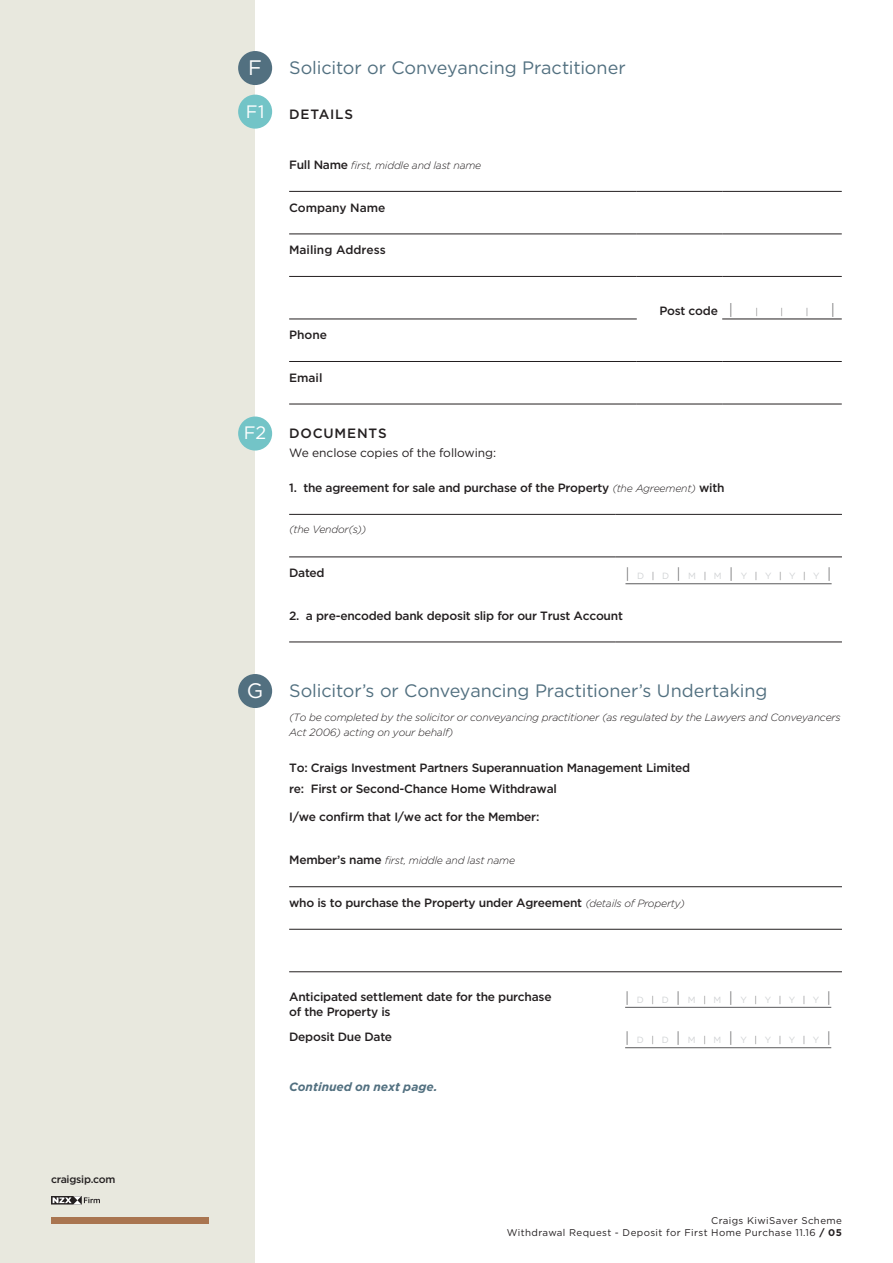
<style>
.page{position:relative;width:893px;height:1263px;background:#fff}
.page>*{position:absolute;margin:0;border:0;box-sizing:border-box;transform-origin:0 0}
.t1{font:21px "Gotham";color:#fff}
.t2{font:18px "Gotham";letter-spacing:-.005em;color:#527080}
.t3{font:18px "Gotham";color:#fff}
.t4{font:300 15px "Gotham";color:#5a5a5c}
.t5{font:500 13.5px "Gotham";letter-spacing:.06em;color:#231f20}
.t6{font:500 12px/21.3px "Gotham";letter-spacing:-.02em;color:#231f20}
.t7{font:12px "Gotham";letter-spacing:-.005em;color:#231f20}
.t8{font:500 12px "Gotham";color:#231f20}
.t9{font:italic 700 12px "Gotham";color:#527080}
.t10{font:italic 300 10.5px/15px "Gotham";letter-spacing:-.02em;color:#231f20}
.t11{font:500 10.5px "Gotham";letter-spacing:-.02em;color:#231f20}
.t12{font:9.75px/12px "Gotham";letter-spacing:.04em;color:#231f20;text-align:right}
.t13{font:9px "Gotham";color:#d1d3d5}
.t14{font:300 9px "Gotham";color:#5a5a5c}
.s1{font-weight:500;font-style:normal;font-size:12px}
.s2{font-weight:300;font-size:15px;color:#5a5a5c}
.s3{font-weight:300;font-style:italic;font-size:10.5px}
.s4{font-weight:300;font-size:14.7px;color:#5a5a5c}
.s5{font-weight:300;color:#5a5a5c}
.s6{font-weight:700}
</style>
<div class="page">
<div style="left:0;top:0;width:255px;height:1263px;background:#e8e8de"></div>
<div style="left:51px;top:1218px;width:157px;height:6px;background:#a97550"></div>
<svg style="left:51px;top:1196px;width:49px;height:8px"></svg>
<svg style="left:289px;top:190px;width:553px;height:214px"></svg>
<hr style="left:289px;top:191px;width:348px;height:1px;background:#231f20">
<hr style="left:637px;top:191px;width:85px;height:1px;background:#231f20">
<hr style="left:722px;top:191px;width:120px;height:1px;background:#231f20">
<hr style="left:289px;top:234px;width:348px;height:1px;background:#231f20">
<hr style="left:637px;top:234px;width:85px;height:1px;background:#231f20">
<hr style="left:722px;top:234px;width:120px;height:1px;background:#231f20">
<hr style="left:289px;top:276px;width:348px;height:1px;background:#231f20">
<hr style="left:637px;top:276px;width:85px;height:1px;background:#231f20">
<hr style="left:722px;top:276px;width:120px;height:1px;background:#231f20">
<hr style="left:289px;top:319px;width:348px;height:1px;background:#231f20">
<hr style="left:722px;top:319px;width:120px;height:1px;background:#231f20">
<hr style="left:289px;top:361px;width:348px;height:1px;background:#231f20">
<hr style="left:637px;top:361px;width:85px;height:1px;background:#231f20">
<hr style="left:722px;top:361px;width:120px;height:1px;background:#231f20">
<hr style="left:289px;top:404px;width:348px;height:1px;background:#231f20">
<hr style="left:637px;top:404px;width:85px;height:1px;background:#231f20">
<hr style="left:722px;top:404px;width:120px;height:1px;background:#231f20">
<svg style="left:289px;top:513px;width:553px;height:129px"></svg>
<hr style="left:289px;top:514px;width:326px;height:1px;background:#231f20">
<hr style="left:615px;top:514px;width:227px;height:1px;background:#231f20">
<hr style="left:289px;top:557px;width:326px;height:1px;background:#231f20">
<hr style="left:615px;top:557px;width:227px;height:1px;background:#231f20">
<hr style="left:289px;top:642px;width:326px;height:1px;background:#231f20">
<hr style="left:615px;top:642px;width:227px;height:1px;background:#231f20">
<hr style="left:625px;top:583px;width:207px;height:1px;background:#5a5a5c">
<svg style="left:289px;top:887px;width:553px;height:42px"></svg>
<hr style="left:289px;top:886px;width:553px;height:1px;background:#231f20">
<hr style="left:289px;top:929px;width:553px;height:1px;background:#231f20">
<hr style="left:289px;top:971px;width:553px;height:1px;background:#231f20">
<svg style="left:625px;top:1006px;width:207px;height:43px"></svg>
<hr style="left:625px;top:1007px;width:206px;height:1px;background:#5a5a5c">
<hr style="left:625px;top:1047px;width:206px;height:1px;background:#5a5a5c">
<div style="left:238px;top:51px;width:34px;height:34px;background:#527080;border-radius:50%"></div>
<div style="left:238px;top:95px;width:34px;height:34px;background:#73c4c7;border-radius:50%"></div>
<div style="left:238px;top:416px;width:34px;height:34px;background:#73c4c7;border-radius:50%"></div>
<div style="left:238px;top:674px;width:34px;height:34px;background:#527080;border-radius:50%"></div>
<p class="t11" style="left:51px;top:1172px;width:66px">craigsip.com</p>
<h1 class="t1" style="left:248px;top:54px;width:15px">F</h1>
<h2 class="t3" style="left:246px;top:100px;width:20px">F1</h2>
<h2 class="t3" style="left:244px;top:421px;width:24px">F2</h2>
<h2 class="t2" style="left:289px;top:56px;width:338px">Solicitor or Conveyancing Practitioner</h2>
<p class="t5" style="left:289px;top:105px;width:65px">DETAILS</p>
<p class="t10" style="left:289px;top:158px;width:194px"><span class="s1">Full Name</span> first, middle and last name</p>
<p class="t8" style="left:289px;top:200px;width:98px">Company Name</p>
<p class="t8" style="left:289px;top:242px;width:98px">Mailing Address</p>
<p class="t6" style="left:289px;top:324px;width:40px">Phone</p>
<p class="t6" style="left:289px;top:367px;width:35px">Email</p>
<p class="t6" style="left:659px;top:300px;width:75px">Post code <span class="s2">|</span></p>
<p class="t14" style="left:756px;top:306px;width:4px">|</p>
<p class="t14" style="left:781px;top:306px;width:4px">|</p>
<p class="t14" style="left:806px;top:306px;width:4px">|</p>
<p class="t4" style="left:831px;top:300px;width:6px">|</p>
<p class="t5" style="left:289px;top:424px;width:99px">DOCUMENTS</p>
<p class="t7" style="left:289px;top:445px;width:208px">We enclose copies of the following:</p>
<p class="t6" style="left:289px;top:477px;width:437px">1. the agreement for sale and purchase of the Property <span class="s3">(the Agreement)</span> with</p>
<p class="t10" style="left:289px;top:522px;width:79px">(the Vendor(s))</p>
<p class="t6" style="left:289px;top:562px;width:37px">Dated</p>
<p class="t13" style="left:626px;top:570px;width:207px"><span class="s4">|</span> D <span class="s5">|</span> D <span class="s4">|</span> M <span class="s5">|</span> M <span class="s4">|</span> Y <span class="s5">|</span> Y <span class="s5">|</span> Y <span class="s5">|</span> Y <span class="s4">|</span></p>
<p class="t6" style="left:289px;top:605px;width:335px">2. a pre-encoded bank deposit slip for our Trust Account</p>
<h1 class="t1" style="left:247px;top:677px;width:18px">G</h1>
<h2 class="t2" style="left:289px;top:679px;width:480px">Solicitor’s or Conveyancing Practitioner’s Undertaking</h2>
<p class="t10" style="left:289px;top:709px;width:553px">(To be completed by the solicitor or conveyancing practitioner (as regulated by the Lawyers and Conveyancers<br>Act 2006) acting on your behalf)</p>
<p class="t6" style="left:289px;top:757px;width:403px">To: Craigs Investment Partners Superannuation Management Limited re: First or Second-Chance Home Withdrawal</p>
<p class="t6" style="left:289px;top:806px;width:252px">I/we confirm that I/we act for the Member:</p>
<p class="t10" style="left:289px;top:853px;width:228px"><span class="s1">Member’s name</span> first, middle and last name</p>
<p class="t6" style="left:289px;top:892px;width:397px">who is to purchase the Property under Agreement <span class="s3">(details of Property)</span></p>
<p class="t6" style="left:289px;top:989px;width:264px;line-height:15px">Anticipated settlement date for the purchase of the Property is</p>
<p class="t13" style="left:625px;top:994px;width:207px"><span class="s4">|</span> D <span class="s5">|</span> D <span class="s4">|</span> M <span class="s5">|</span> M <span class="s4">|</span> Y <span class="s5">|</span> Y <span class="s5">|</span> Y <span class="s5">|</span> Y <span class="s4">|</span></p>
<p class="t6" style="left:289px;top:1026px;width:104px">Deposit Due Date</p>
<p class="t13" style="left:625px;top:1034px;width:207px"><span class="s4">|</span> D <span class="s5">|</span> D <span class="s4">|</span> M <span class="s5">|</span> M <span class="s4">|</span> Y <span class="s5">|</span> Y <span class="s5">|</span> Y <span class="s5">|</span> Y <span class="s4">|</span></p>
<p class="t9" style="left:289px;top:1079px;width:150px">Continued on next page.</p>
<p class="t12" style="left:507px;top:1214px;width:337px">Craigs KiwiSaver Scheme<br>Withdrawal Request - Deposit for First Home Purchase 11.16 <span class="s6">/ 05</span></p>
</div>
